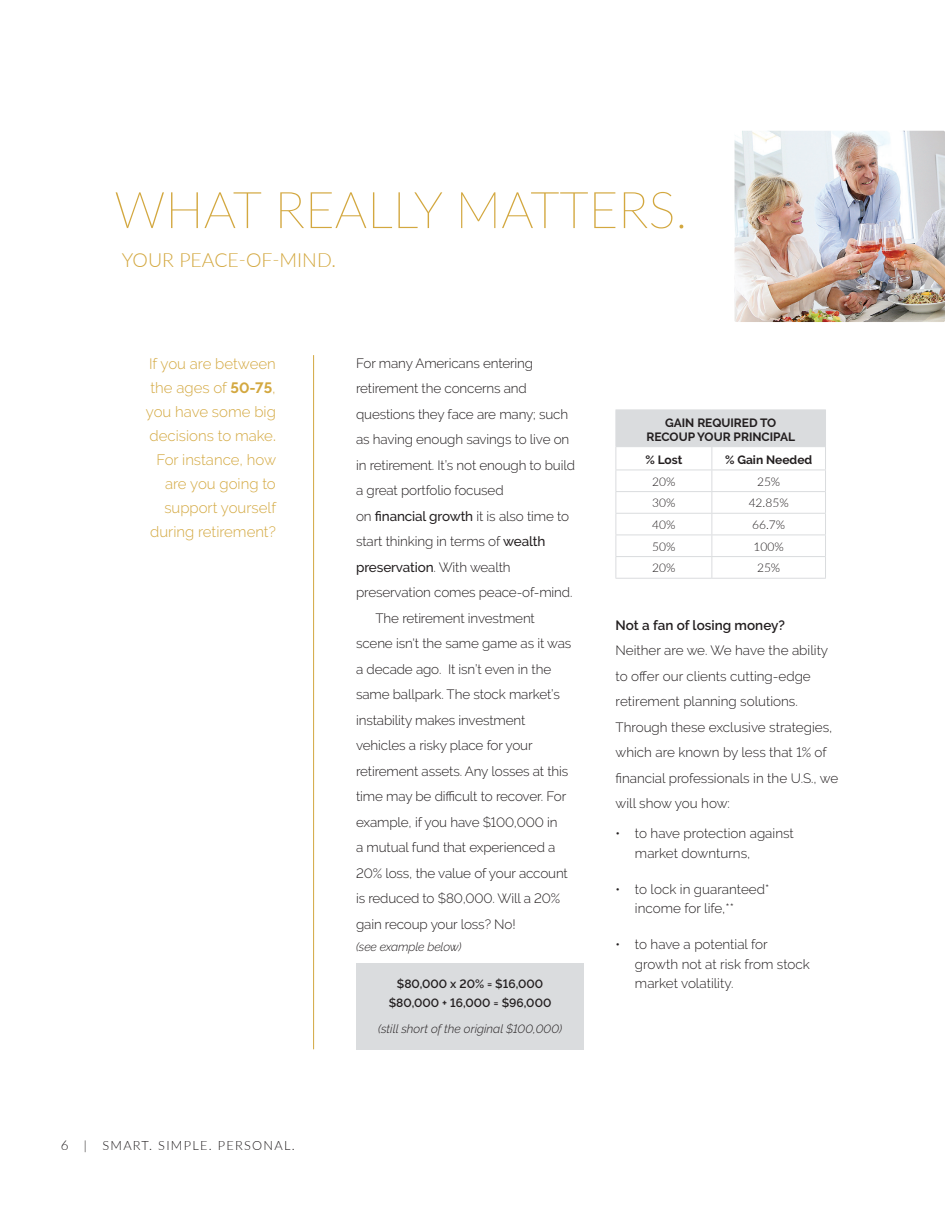
<style>
.page{position:relative;width:945px;height:1215px;background:#fff}
.page>*{position:absolute;margin:0;border:0;box-sizing:border-box;transform-origin:0 0}
.t1{font:100 50.85px "Lato";color:#d3a840}
.t2{font:300 19.5px "Lato";color:#d3a840}
.t3{font:300 15px/24px "Raleway";color:#d3a840;text-align:right}
.t4{font:300 13.5px/25.5px "Raleway";letter-spacing:-.01em;color:#231f20}
.t5{font:500 13.5px "Raleway";letter-spacing:-.01em;color:#231f20}
.t6{font:600 13.5px "Raleway";color:#231f20}
.t7{font:300 12.75px "Lato";letter-spacing:.1em;color:#231f20}
.t8{font:italic 300 12px "Raleway";color:#231f20}
.t9{font:700 12px/13.5px "Raleway";color:#231f20;text-align:center}
.t10{font:600 12px "Raleway";color:#231f20}
.t11{font:300 12px "Lato";color:#231f20}
.s1{font-weight:700}
.s2{font-weight:400}
.s3{font-weight:500}
.s4{font-weight:300}
.s5{font-size:13.5px}
</style>
<div class="page">
<hr style="left:313px;top:355px;width:1px;height:694px;background:#d3a840">
<div style="left:616px;top:410px;width:210px;height:37px;background:#dadcde"></div>
<hr style="left:615px;top:410px;width:1px;height:36px;background:#dadcde">
<hr style="left:615px;top:446px;width:97px;height:1px;background:#dadcde">
<svg style="left:615px;top:447px;width:211px;height:131px"></svg>
<hr style="left:615px;top:578px;width:97px;height:1px;background:#dadcde">
<hr style="left:712px;top:578px;width:114px;height:1px;background:#dadcde">
<img style="left:735px;top:131px;width:210px;height:191px">
<div style="left:356px;top:963px;width:228px;height:86px;background:#dadcde"></div>
<h1 class="t1" style="left:114px;top:175px;width:575px">WHAT REALLY MATTERS.</h1>
<h2 class="t2" style="left:122px;top:246px;width:216px">YOUR PEACE-OF-MIND.</h2>
<p class="t3" style="left:146px;top:352px;width:132px">If you are between the ages of <span class="s1">50-75</span>, you have some big decisions to make<span class="s2">.<br></span>For instance, how are you going to support yourself during retirement?</p>
<p class="t4" style="left:356px;top:350px;width:179px">For many Americans entering</p>
<p class="t4" style="left:356px;top:376px;width:172px">retirement the concerns and</p>
<p class="t4" style="left:356px;top:401px;width:214px">questions they face are many; such</p>
<p class="t4" style="left:356px;top:427px;width:215px">as having enough savings to live on</p>
<p class="t4" style="left:356px;top:452px;width:220px">in retirement. It’s not enough to build</p>
<p class="t4" style="left:356px;top:478px;width:149px">a great portfolio focused</p>
<p class="t4" style="left:356px;top:503px;width:215px">on <span class="s3">financial growth</span> it is also time to</p>
<p class="t4" style="left:356px;top:529px;width:191px">start thinking in terms of <span class="s3">wealth</span></p>
<p class="t5" style="left:356px;top:559px;width:156px">preservation<span class="s4">. With wealth</span></p>
<p class="t4" style="left:356px;top:580px;width:218px">preservation comes peace-of-mind.</p>
<p class="t4" style="left:376px;top:605px;width:161px">The retirement investment</p>
<p class="t4" style="left:356px;top:631px;width:217px">scene isn't the same game as it was</p>
<p class="t4" style="left:356px;top:656px;width:197px">a decade ago. It isn’t even in the</p>
<p class="t4" style="left:356px;top:682px;width:205px">same ballpark. The stock market’s</p>
<p class="t4" style="left:356px;top:707px;width:171px">instability makes investment</p>
<p class="t4" style="left:356px;top:733px;width:178px">vehicles a risky place for your</p>
<p class="t4" style="left:356px;top:758px;width:214px">retirement assets. Any losses at this</p>
<p class="t4" style="left:356px;top:784px;width:212px">time may be difficult to recover. For</p>
<p class="t4" style="left:356px;top:809px;width:203px">example, if you have $100,000 in</p>
<p class="t4" style="left:356px;top:835px;width:201px">a mutual fund that experienced a</p>
<p class="t4" style="left:356px;top:860px;width:213px">20% loss, the value of your account</p>
<p class="t4" style="left:356px;top:886px;width:206px">is reduced to $80,000. Will a 20%</p>
<p class="t4" style="left:356px;top:911px;width:161px">gain recoup your loss? No!</p>
<p class="t8" style="left:356px;top:940px;width:107px">(see example below)</p>
<p class="t9" style="left:646px;top:416px;width:150px">GAIN REQUIRED TO<br>RECOUP YOUR PRINCIPAL</p>
<p class="t9" style="left:645px;top:453px;width:38px">% Lost</p>
<p class="t9" style="left:725px;top:453px;width:89px">% Gain Needed</p>
<p class="t11" style="left:652px;top:473px;width:25px">20%</p>
<p class="t11" style="left:757px;top:473px;width:25px">25%</p>
<p class="t11" style="left:652px;top:495px;width:25px">30%</p>
<p class="t11" style="left:749px;top:495px;width:41px">42.85%</p>
<p class="t11" style="left:652px;top:516px;width:25px">40%</p>
<p class="t11" style="left:752px;top:516px;width:35px">66.7%</p>
<p class="t11" style="left:652px;top:538px;width:25px">50%</p>
<p class="t11" style="left:754px;top:538px;width:32px">100%</p>
<p class="t11" style="left:652px;top:560px;width:25px">20%</p>
<p class="t11" style="left:757px;top:560px;width:25px">25%</p>
<p class="t6" style="left:615px;top:617px;width:171px">Not a fan of losing money?</p>
<p class="t4" style="left:615px;top:638px;width:224px">Neither are we. We have the ability to offer our clients cutting-edge retirement planning solutions.<br>Through these exclusive strategies, which are known by less that 1% of financial professionals in the U.S., we will show you how:</p>
<p class="t4" style="left:635px;top:824px;width:160px;line-height:19.5px;text-indent:-19px">• to have protection against market downturns,</p>
<p class="t4" style="left:635px;top:879px;width:136px;line-height:19.5px;text-indent:-19px">• to lock in guaranteed* income for life,**</p>
<p class="t4" style="left:635px;top:935px;width:176px;line-height:19.5px;text-indent:-19px">• to have a potential for growth not at risk from stock</p>
<p class="t7" style="left:61px;top:1136px;width:236px"><span class="s5">6</span> | SMART. SIMPLE. PERSONAL.</p>
<p class="t10" style="left:397px;top:977px;width:148px">$80,000 x 20% = $16,000</p>
<p class="t4" style="left:635px;top:971px;width:100px">market volatility.</p>
<p class="t10" style="left:389px;top:996px;width:164px">$80,000 + 16,000 = $96,000</p>
<p class="t8" style="left:378px;top:1022px;width:185px">(still short of the original $100,000)</p>
</div>
